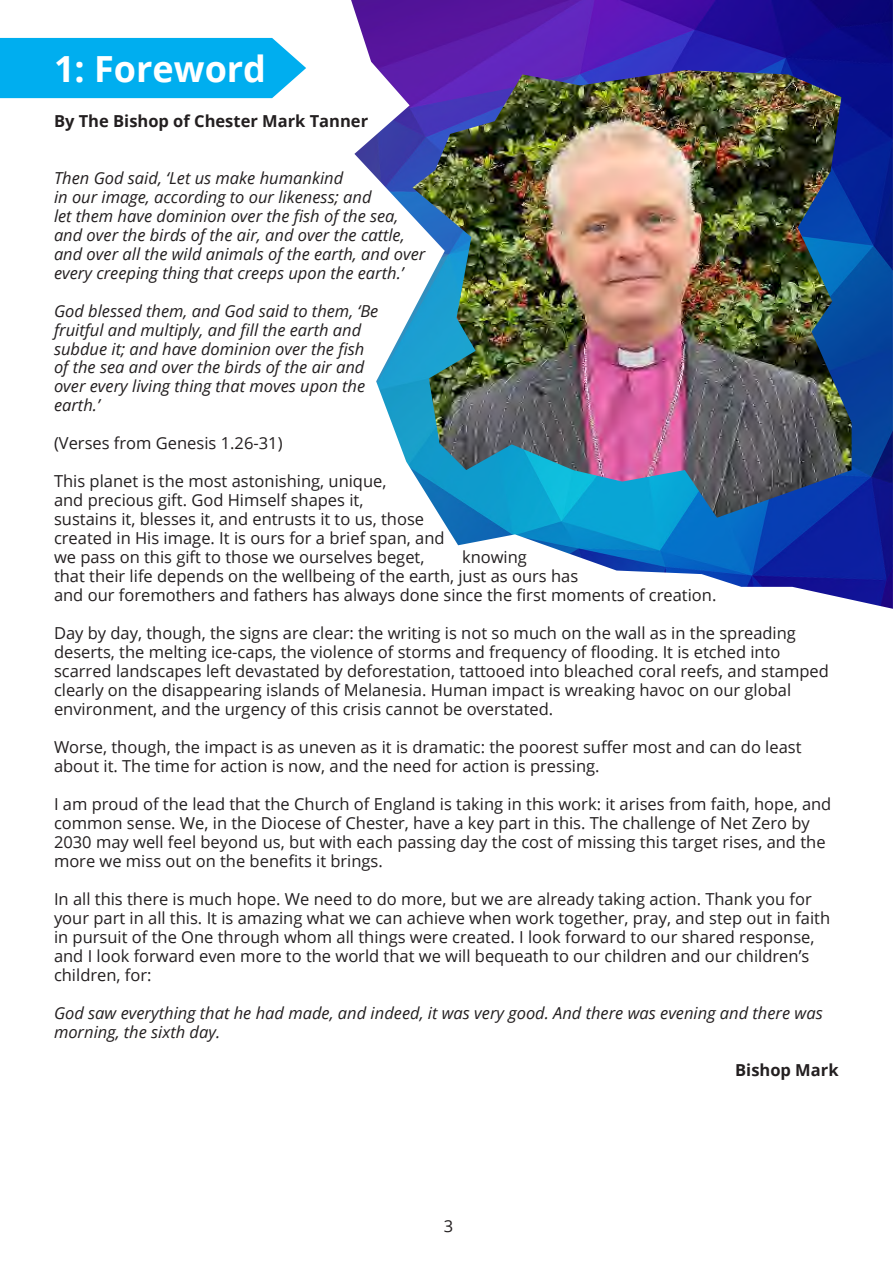
<style>
.page{position:relative;width:893px;height:1263px;background:#fff}
.page>*{position:absolute;margin:0;border:0;box-sizing:border-box;transform-origin:0 0}
.Heading_1{font:700 36px "Open Sans";color:#fff}
.t1{font:16.5px/19px "Open Sans";color:#231f20}
.t2{font:italic 16.5px/18.9px "Open Sans";color:#231f20}
.t3{font:700 16.5px "Open Sans";color:#231f20}
</style>
<div class="page">
<div style="left:0;top:38px;width:306px;height:60px;background:#00aeef"></div>
<img style="left:351px;top:0;width:542px;height:609px">
<img style="left:412px;top:70px;width:440px;height:448px">
<p class="Heading_1" style="left:54px;top:43px;width:214px">1: Foreword</p>
<p class="t3" style="left:54px;top:109px;width:316px">By The Bishop of Chester Mark Tanner</p>
<p class="t2" style="left:54px;top:168px;width:373px">Then God said, ‘Let us make humankind<br>in our image, according to our likeness; and<br>let them have dominion over the fish of the sea, and over the birds of the air, and over the cattle, and over all the wild animals of the earth, and over every creeping thing that creeps upon the earth.’</p>
<p class="t2" style="left:54px;top:301px;width:326px">God blessed them, and God said to them, ‘Be fruitful and multiply, and fill the earth and subdue it; and have dominion over the fish of the sea and over the birds of the air and over every living thing that moves upon the earth.’</p>
<p class="t1" style="left:54px;top:433px;width:230px">(Verses from Genesis 1.26-31)</p>
<p class="t1" style="left:54px;top:471px;width:392px">This planet is the most astonishing, unique,<br>and precious gift. God Himself shapes it,<br>sustains it, blesses it, and entrusts it to us, those created in His image. It is ours for a brief span, and we pass on this gift to those we ourselves beget,</p>
<p class="t1" style="left:54px;top:547px;width:664px;text-indent:408px">knowing<br>that their life depends on the wellbeing of the earth, just as ours has<br>and our foremothers and fathers has always done since the first moments of creation.</p>
<p class="t1" style="left:54px;top:623px;width:776px">Day by day, though, the signs are clear: the writing is not so much on the wall as in the spreading deserts, the melting ice-caps, the violence of storms and frequency of flooding. It is etched into scarred landscapes left devastated by deforestation, tattooed into bleached coral reefs, and stamped clearly on the disappearing islands of Melanesia. Human impact is wreaking havoc on our global environment, and the urgency of this crisis cannot be overstated.</p>
<p class="t1" style="left:54px;top:737px;width:749px">Worse, though, the impact is as uneven as it is dramatic: the poorest suffer most and can do least about it. The time for action is now, and the need for action is pressing.</p>
<p class="t1" style="left:54px;top:794px;width:779px">I am proud of the lead that the Church of England is taking in this work: it arises from faith, hope, and common sense. We, in the Diocese of Chester, have a key part in this. The challenge of Net Zero by 2030 may well feel beyond us, but with each passing day the cost of missing this target rises, and the more we miss out on the benefits it brings.</p>
<p class="t1" style="left:54px;top:889px;width:778px">In all this there is much hope. We need to do more, but we are already taking action. Thank you for your part in all this. It is amazing what we can achieve when work together, pray, and step out in faith in pursuit of the One through whom all things were created. I look forward to our shared response, and I look forward even more to the world that we will bequeath to our children and our children’s children, for:</p>
<p class="t2" style="left:54px;top:1003px;width:770px">God saw everything that he had made, and indeed, it was very good. And there was evening and there was morning, the sixth day.</p>
<p class="t3" style="left:735px;top:1058px;width:105px">Bishop Mark</p>
<p class="t1" style="left:444px;top:1216px;width:11px">3</p>
</div>
